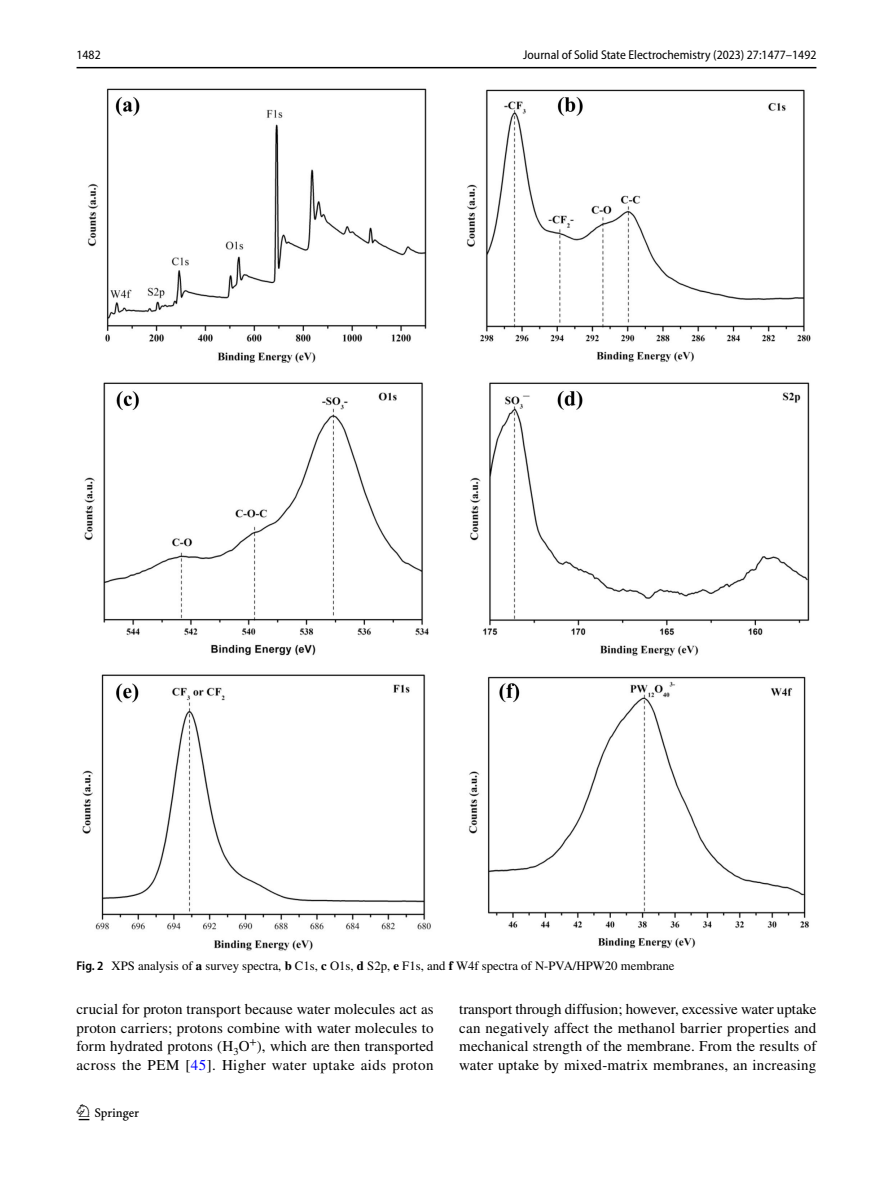
<style>
.page{position:relative;width:893px;height:1187px;background:#fff}
.page>*{position:absolute;margin:0;border:0;box-sizing:border-box;transform-origin:0 0}
.t1{font:22.5px "Springnew Regular 2";color:#000}
.t2{font:15px/18.8px "STIX";letter-spacing:.015em;color:#000;text-align:justify}
.t3{font:12.75px "STIX";color:#000}
.t4{font:semi-condensed 12.75px "Myriad Pro";color:#000}
.s1{font-family:"Myriad Pro";font-weight:600;font-stretch:semi-condensed}
.s2{font-weight:700}
.s3{color:#00f}
</style>
<div class="page">
<hr style="left:77px;top:67px;width:739px;height:1px;background:#000">
<img style="left:82px;top:88px;width:729px;height:863px">
<p class="t4" style="left:77px;top:48px;width:26px">1482</p>
<p class="t4" style="left:523px;top:48px;width:295px">Journal of Solid State Electrochemistry (2023) 27:1477–1492</p>
<p class="t3" style="left:77px;top:957px;width:600px"><span class="s1">Fig. 2</span> XPS analysis of <span class="s2">a</span> survey spectra, <span class="s2">b</span> C1s, <span class="s2">c</span> O1s, <span class="s2">d</span> S2p, <span class="s2">e</span> F1s, and <span class="s2">f</span> W4f spectra of N-PVA/HPW20 membrane</p>
<p class="t2" style="left:77px;top:1000px;width:359px">crucial for proton transport because water molecules act as proton carriers; protons combine with water molecules to form hydrated protons (H<sub>3</sub>O<sup>+</sup>), which are then transported across the PEM [<span class="s3">45</span>]. Higher water uptake aids proton</p>
<p class="t2" style="left:459px;top:1000px;width:359px">transport through diffusion; however, excessive water uptake can negatively affect the methanol barrier properties and mechanical strength of the membrane. From the results of water uptake by mixed-matrix membranes, an increasing</p>
<h1 class="t1" style="left:79px;top:1104px;width:62px">1 3</h1>
</div>
